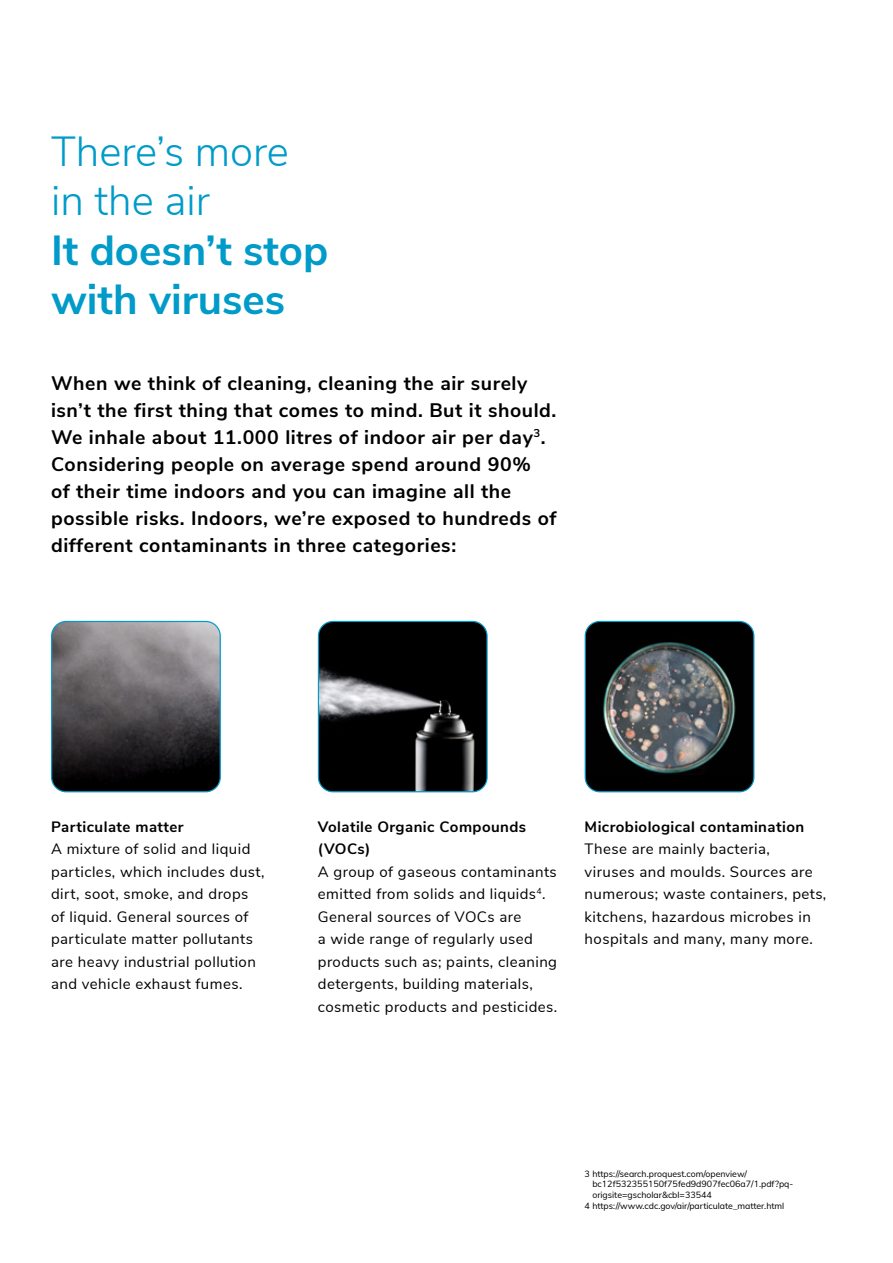
<style>
.page{position:relative;width:893px;height:1263px;background:#fff}
.page>*{position:absolute;margin:0;border:0;box-sizing:border-box;transform-origin:0 0}
.t1{font:700 42px/49.5px "Nunito Sans";color:#009bc9}
.t2{font:300 42px/49.5px "Nunito Sans";color:#009bc9}
.t3{font:700 19.5px/27px "Nunito Sans";letter-spacing:.03em;color:#000}
.t4{font:15px/22.5px "Nunito Sans";letter-spacing:.03em;color:#000}
.t5{font:700 15px/22.5px "Nunito Sans";letter-spacing:.03em;color:#000}
.t6{font:9px "Nunito Sans";color:#000}
</style>
<div class="page">
<hr style="left:0;top:0;width:1px;height:1263px;background:#009bc9">
<img style="left:318px;top:621px;width:168px;height:171px">
<div style="left:318px;top:621px;width:170px;height:171px;border:1px solid #009bc9;border-radius:15px"></div>
<div style="left:585px;top:621px;width:169px;height:171px;background:#000;border-radius:15px"></div>
<img style="left:603px;top:642px;width:133px;height:132px">
<div style="left:585px;top:621px;width:169px;height:171px;border:1px solid #009bc9;border-radius:15px"></div>
<img style="left:52px;top:621px;width:168px;height:171px">
<div style="left:51px;top:621px;width:170px;height:171px;border:1px solid #009bc9;border-radius:15px"></div>
<h1 class="t2" style="left:51px;top:124px;width:239px">There’s more in the air</h1>
<h1 class="t1" style="left:51px;top:223px;width:279px">It doesn’t stop with viruses</h1>
<p class="t3" style="left:51px;top:368px;width:507px">When we think of cleaning, cleaning the air surely isn’t the first thing that comes to mind. But it should.<br>We inhale about 11.000 litres of indoor air per day<sup>3</sup>.<br>Considering people on average spend around 90%<br>of their time indoors and you can imagine all the possible risks. Indoors, we’re exposed to hundreds of different contaminants in three categories:</p>
<p class="t5" style="left:51px;top:814px;width:134px">Particulate matter</p>
<p class="t4" style="left:51px;top:837px;width:215px">A mixture of solid and liquid particles, which includes dust, dirt, soot, smoke, and drops of liquid. General sources of particulate matter pollutants are heavy industrial pollution and vehicle exhaust fumes.</p>
<p class="t5" style="left:318px;top:814px;width:210px">Volatile Organic Compounds (VOCs)</p>
<p class="t4" style="left:318px;top:859px;width:241px">A group of gaseous contaminants emitted from solids and liquids<sup>4</sup>.<br>General sources of VOCs are<br>a wide range of regularly used products such as; paints, cleaning detergents, building materials, cosmetic products and pesticides.</p>
<p class="t5" style="left:585px;top:814px;width:221px">Microbiological contamination</p>
<p class="t4" style="left:585px;top:837px;width:243px">These are mainly bacteria,<br>viruses and moulds. Sources are numerous; waste containers, pets, kitchens, hazardous microbes in hospitals and many, many more.</p>
<p class="t6" style="left:585px;top:1167px;width:164px">3 https://search.proquest.com/openview/</p>
<p class="t6" style="left:592px;top:1178px;width:202px">bc12f532355150f75fed9d907fec06a7/1.pdf?pq-</p>
<p class="t6" style="left:592px;top:1188px;width:121px">origsite=gscholar&amp;cbl=33544</p>
<p class="t6" style="left:585px;top:1199px;width:201px">4 https://www.cdc.gov/air/particulate_matter.html</p>
</div>
